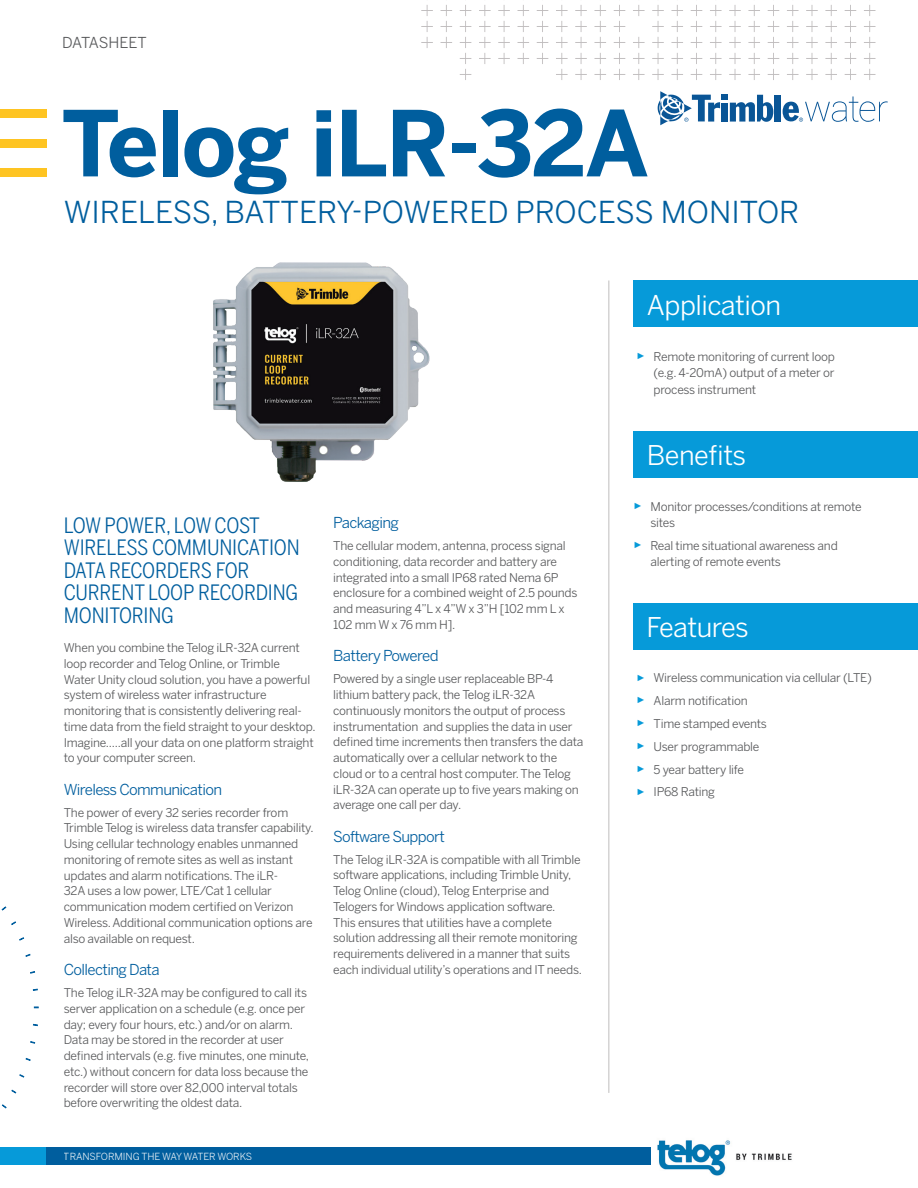
<style>
.page{position:relative;width:918px;height:1188px;background:#fff}
.page>*{position:absolute;margin:0;border:0;box-sizing:border-box;transform-origin:0 0}
.CoverHeading{font:700 90px "Benton Sans";letter-spacing:-.02em;color:#005e9e}
.CoverHeading_Small_C{font:30px "Benton Sans";color:#005e9e}
.KeyFeaturesHeading1{font:27px "Benton Sans";letter-spacing:-.02em;color:#fff}
.BodyHeading1_CAPS{font:21px/22.5px "Benton Sans Condensed";letter-spacing:-.01em;color:#005e9e}
.BodyHeading2{font:15px "Benton Sans";letter-spacing:-.04em;color:#005e9e}
.t1{font:15px "Benton Sans";letter-spacing:-.01em;color:#57585a}
.BodyText{font:12px/15.8px "Benton Sans";letter-spacing:-.02em;color:#57585a}
.t2{font:9.75px "Benton Sans";letter-spacing:-.01em;color:#fff}
.s1{font-family:"Arial";font-size:9px;color:#069ad9}
</style>
<div class="page">
<svg style="left:421px;top:5px;width:455px;height:75px"></svg>
<div style="left:0;top:110px;width:47px;height:8px;background:#fec422"></div>
<div style="left:0;top:139px;width:47px;height:8px;background:#fec422"></div>
<div style="left:0;top:168px;width:47px;height:8px;background:#fec422"></div>
<div style="left:0;top:1147px;width:730px;height:18px;background:#069ad9"></div>
<div style="left:47px;top:1147px;width:685px;height:18px;background:#005e9e"></div>
<div style="left:633px;top:280px;width:285px;height:47px;background:#069ad9"></div>
<hr style="left:608px;top:281px;width:2px;height:812px;background:#d4d3d3">
<svg style="left:30px;top:1041px;width:5px;height:3px"></svg>
<svg style="left:25px;top:1058px;width:6px;height:3px"></svg>
<svg style="left:19px;top:1074px;width:6px;height:4px"></svg>
<svg style="left:11px;top:1089px;width:6px;height:5px"></svg>
<svg style="left:2px;top:1104px;width:5px;height:5px"></svg>
<svg style="left:1px;top:906px;width:6px;height:5px"></svg>
<svg style="left:11px;top:921px;width:5px;height:4px"></svg>
<svg style="left:19px;top:937px;width:5px;height:4px"></svg>
<svg style="left:25px;top:954px;width:6px;height:3px"></svg>
<svg style="left:30px;top:971px;width:5px;height:3px"></svg>
<svg style="left:33px;top:988px;width:5px;height:3px"></svg>
<div style="left:633px;top:431px;width:285px;height:47px;background:#069ad9"></div>
<div style="left:633px;top:603px;width:285px;height:47px;background:#069ad9"></div>
<img style="left:213px;top:262px;width:217px;height:220px">
<div style="left:775px;top:95px;width:6px;height:27px;background:#095596"></div>
<svg style="left:658px;top:91px;width:115px;height:34px"></svg>
<svg style="left:783px;top:96px;width:105px;height:26px"></svg>
<img style="left:651px;top:1140px;width:141px;height:36px">
<p class="t1" style="left:62px;top:34px;width:86px">DATASHEET</p>
<p class="CoverHeading" style="left:62px;top:87px;width:589px">Telog iLR-32A</p>
<p class="CoverHeading_Small_C" style="left:64px;top:194px;width:737px">WIRELESS, BATTERY-POWERED PROCESS MONITOR</p>
<p class="BodyHeading1_CAPS" style="left:64px;top:514px;width:238px">LOW POWER, LOW COST<br>WIRELESS COMMUNICATION<br>DATA RECORDERS FOR<br>CURRENT LOOP RECORDING<br>MONITORING</p>
<p class="BodyText" style="left:64px;top:640px;width:253px">When you combine the Telog iLR-32A current loop recorder and Telog Online, or Trimble<br>Water Unity cloud solution, you have a powerful system of wireless water infrastructure monitoring that is consistently delivering real&shy;time data from the field straight to your desktop.<br>Imagine.....all your data on one platform straight to your computer screen.</p>
<p class="BodyHeading2" style="left:64px;top:780px;width:160px">Wireless Communication</p>
<p class="BodyText" style="left:64px;top:804px;width:251px">The power of every 32 series recorder from Trimble Telog is wireless data transfer capability.<br>Using cellular technology enables unmanned monitoring of remote sites as well as instant updates and alarm notifications. The iLR-<br>32A uses a low power, LTE/Cat 1 cellular communication modem certified on Verizon Wireless. Additional communication options are also available on request.</p>
<p class="BodyHeading2" style="left:64px;top:960px;width:97px">Collecting Data</p>
<p class="BodyText" style="left:64px;top:985px;width:247px">The Telog iLR-32A may be configured to call its server application on a schedule (e.g. once per day; every four hours, etc.) and/or on alarm.<br>Data may be stored in the recorder at user defined intervals (e.g. five minutes, one minute, etc.) without concern for data loss because the recorder will store over 82,000 interval totals before overwriting the oldest data.</p>
<p class="t2" style="left:64px;top:1150px;width:190px">TRANSFORMING THE WAY WATER WORKS</p>
<p class="BodyHeading2" style="left:333px;top:514px;width:67px">Packaging</p>
<p class="BodyText" style="left:333px;top:538px;width:246px">The cellular modem, antenna, process signal conditioning, data recorder and battery are integrated into a small IP68 rated Nema 6P enclosure for a combined weight of 2.5 pounds and measuring 4”L x 4”W x 3”H [102 mm L x 102 mm W x 76 mm H].</p>
<p class="BodyHeading2" style="left:333px;top:647px;width:107px">Battery Powered</p>
<p class="BodyText" style="left:333px;top:671px;width:252px">Powered by a single user replaceable BP-4 lithium battery pack, the Telog iLR-32A continuously monitors the output of process instrumentation and supplies the data in user defined time increments then transfers the data automatically over a cellular network to the cloud or to a central host computer. The Telog iLR-32A can operate up to five years making on average one call per day.</p>
<p class="BodyHeading2" style="left:333px;top:827px;width:113px">Software Support</p>
<p class="BodyText" style="left:333px;top:851px;width:250px">The Telog iLR-32A is compatible with all Trimble software applications, including Trimble Unity, Telog Online (cloud), Telog Enterprise and Telogers for Windows application software.<br>This ensures that utilities have a complete solution addressing all their remote monitoring requirements delivered in a manner that suits each individual utility’s operations and IT needs.</p>
<p class="KeyFeaturesHeading1" style="left:647px;top:289px;width:136px">Application</p>
<p class="BodyText" style="left:654px;top:348px;width:183px;line-height:16.5px;text-align:justify;text-indent:-17px"><span class="s1">►</span> Remote monitoring of current loop (e.g. 4-20mA) output of a meter or process instrument</p>
<p class="KeyFeaturesHeading1" style="left:647px;top:439px;width:101px">Benefits</p>
<p class="BodyText" style="left:650px;top:498px;width:213px;line-height:16.5px;text-indent:-17px"><span class="s1">►</span> Monitor processes/conditions at remote sites</p>
<p class="BodyText" style="left:650px;top:537px;width:189px;line-height:16.5px;text-indent:-17px"><span class="s1">►</span> Real time situational awareness and alerting of remote events</p>
<p class="KeyFeaturesHeading1" style="left:647px;top:611px;width:104px">Features</p>
<p class="BodyText" style="left:637px;top:670px;width:237px"><span class="s1">►</span> Wireless communication via cellular (LTE)</p>
<p class="BodyText" style="left:637px;top:693px;width:113px"><span class="s1">►</span> Alarm notification</p>
<p class="BodyText" style="left:637px;top:716px;width:132px"><span class="s1">►</span> Time stamped events</p>
<p class="BodyText" style="left:637px;top:738px;width:124px"><span class="s1">►</span> User programmable</p>
<p class="BodyText" style="left:637px;top:761px;width:109px"><span class="s1">►</span> 5 year battery life</p>
<p class="BodyText" style="left:637px;top:784px;width:80px"><span class="s1">►</span> IP68 Rating</p>
</div>
